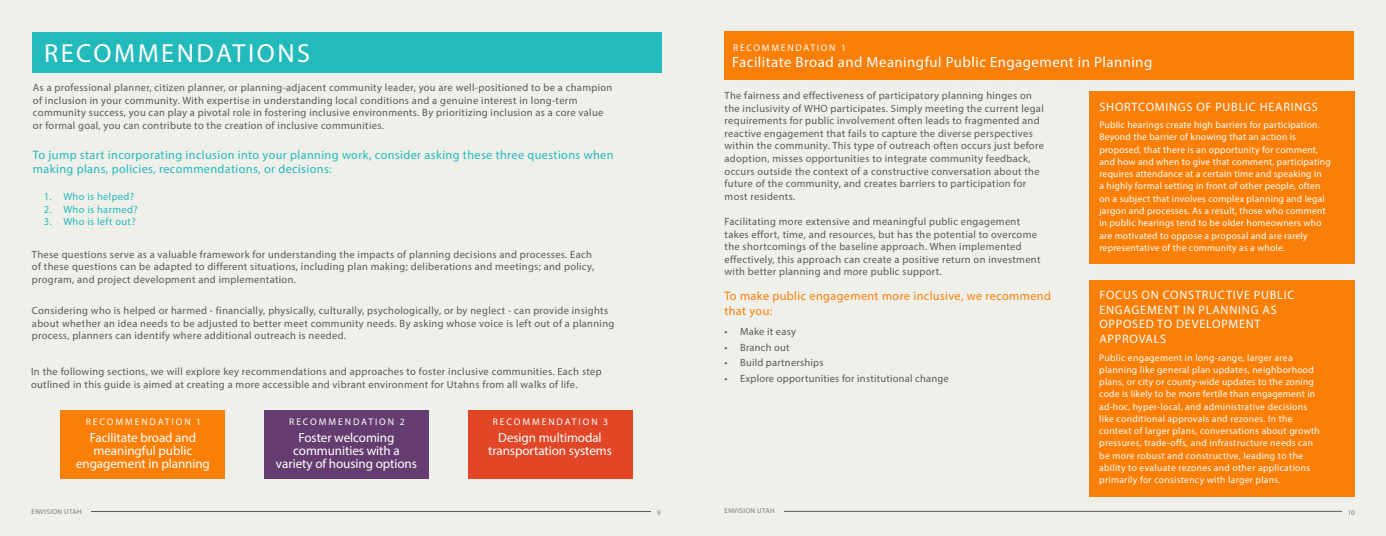
<style>
.page{position:relative;width:1386px;height:536px;background:#fff}
.page>*{position:absolute;margin:0;border:0;box-sizing:border-box;transform-origin:0 0}
.t1{font:26.25px "Myriad Pro";letter-spacing:.095em;color:#fff}
.t2{font:14.88px "Myriad Pro";letter-spacing:.03em;color:#fff}
.t3{font:13.12px/13.1px "Myriad Pro";letter-spacing:-.005em;color:#fff;text-align:center}
.t4{font:12.25px/14.7px "Myriad Pro";letter-spacing:.03em;color:#22babb}
.t5{font:12.25px/14.7px "Myriad Pro";letter-spacing:.06em;color:#fff}
.t6{font:12.25px/14.7px "Myriad Pro";letter-spacing:.03em;color:#fa7f08}
.t7{font:10.5px/12.6px "Myriad Pro";letter-spacing:.03em;color:#58595b}
.t8{font:10.5px "Myriad Pro";letter-spacing:.03em;color:#22babb}
.t9{font:9.62px/12.2px "Myriad Pro";letter-spacing:.02em;color:#fff}
.t10{font:9.62px/12.2px "Myriad Pro";letter-spacing:.03em;color:#fafeff}
.t11{font:9.62px "Myriad Pro";letter-spacing:.2em;color:#fff}
.t12{font:9.62px "Myriad Pro";letter-spacing:.18em;color:#fff}
.t13{font:7px "Myriad Pro";letter-spacing:.05em;color:#767779}
.s1{color:#fff}
</style>
<div class="page">
<div style="left:0;top:0;width:693px;height:536px;background:#f0f0ea"></div>
<div style="left:693px;top:0;width:693px;height:536px;background:#f0f0ea"></div>
<div style="left:32px;top:32px;width:630px;height:40px;background:#22babb"></div>
<hr style="left:724px;top:511px;width:630px;height:1px;background:#58595b">
<div style="left:1343px;top:507px;width:12px;height:7px;background:#f0f0ea"></div>
<div style="left:724px;top:507px;width:60px;height:7px;background:#f0f0ea"></div>
<hr style="left:32px;top:511px;width:630px;height:1px;background:#58595b">
<div style="left:651px;top:508px;width:11px;height:7px;background:#f0f0ea"></div>
<div style="left:32px;top:507px;width:59px;height:7px;background:#f0f0ea"></div>
<div style="left:264px;top:410px;width:165px;height:69px;background:#643c6f"></div>
<div style="left:468px;top:410px;width:164px;height:69px;background:#e14627"></div>
<div style="left:61px;top:410px;width:164px;height:69px;background:#fa7f08"></div>
<div style="left:724px;top:32px;width:630px;height:48px;background:#fa7f08"></div>
<div style="left:1089px;top:92px;width:265px;height:172px;background:#fa7f08"></div>
<div style="left:1089px;top:280px;width:265px;height:216px;background:#fa7f08"></div>
<h1 class="t1" style="left:44px;top:37px;width:267px">RECOMMENDATIONS</h1>
<p class="t7" style="left:33px;top:81px;width:581px">As a professional planner, citizen planner, or planning-adjacent community leader, you are well-positioned to be a champion of inclusion in your community. With expertise in understanding local conditions and a genuine interest in long-term community success, you can play a pivotal role in fostering inclusive environments. By prioritizing inclusion as a core value or formal goal, you can contribute to the creation of inclusive communities.</p>
<p class="t4" style="left:33px;top:147px;width:582px">To jump start incorporating inclusion into your planning work, consider asking these three questions when making plans, policies, recommendations, or decisions:</p>
<p class="t8" style="left:44px;top:190px;width:92px">1. Who is helped?</p>
<p class="t8" style="left:44px;top:202px;width:95px">2. Who is harmed?</p>
<p class="t8" style="left:44px;top:215px;width:93px">3. Who is left out?</p>
<p class="t7" style="left:32px;top:247px;width:564px">These questions serve as a valuable framework for understanding the impacts of planning decisions and processes. Each of these questions can be adapted to different situations, including plan making; deliberations and meetings; and policy, program, and project development and implementation.</p>
<p class="t7" style="left:32px;top:304px;width:584px">Considering who is helped or harmed - financially, physically, culturally, psychologically, or by neglect - can provide insights about whether an idea needs to be adjusted to better meet community needs. By asking whose voice is left out of a planning process, planners can identify where additional outreach is needed.</p>
<p class="t7" style="left:31px;top:365px;width:572px">In the following sections, we will explore key recommendations and approaches to foster inclusive communities. Each step outlined in this guide is aimed at creating a more accessible and vibrant environment for Utahns from all walks of life.</p>
<p class="t11" style="left:86px;top:415px;width:117px">RECOMMENDATION 1</p>
<p class="t3" style="left:76px;top:431px;width:135px">Facilitate broad and meaningful public engagement in planning</p>
<p class="t11" style="left:289px;top:415px;width:117px">RECOMMENDATION 2</p>
<p class="t3" style="left:276px;top:431px;width:143px">Foster welcoming communities with a variety of housing options</p>
<p class="t11" style="left:493px;top:415px;width:117px">RECOMMENDATION 3</p>
<p class="t3" style="left:488px;top:431px;width:125px">Design multimodal transportation systems</p>
<p class="t12" style="left:733px;top:42px;width:114px">RECOMMENDATION 1</p>
<h2 class="t2" style="left:732px;top:53px;width:422px">Facilitate Broad and Meaningful Public Engagement in Planning</h2>
<p class="t7" style="left:725px;top:89px;width:321px">The fairness and effectiveness of participatory planning hinges on the inclusivity of WHO participates. Simply meeting the current legal requirements for public involvement often leads to fragmented and reactive engagement that fails to capture the diverse perspectives within the community. This type of outreach often occurs just before adoption, misses opportunities to integrate community feedback, occurs outside the context of a constructive conversation about the future of the community, and creates barriers to participation for most residents.</p>
<p class="t7" style="left:725px;top:215px;width:317px">Facilitating more extensive and meaningful public engagement takes effort, time, and resources, but has the potential to overcome the shortcomings of the baseline approach. When implemented effectively, this approach can create a positive return on investment with better planning and more public support.</p>
<p class="t6" style="left:724px;top:288px;width:328px">To make public engagement more inclusive, we recommend that you:</p>
<p class="t7" style="left:724px;top:324px;width:73px">• Make it easy</p>
<p class="t7" style="left:724px;top:340px;width:67px">• Branch out</p>
<p class="t7" style="left:724px;top:356px;width:101px">• Build partnerships</p>
<p class="t7" style="left:724px;top:372px;width:226px">• Explore opportunities for institutional change</p>
<p class="t5" style="left:1100px;top:99px;width:220px">SHORTCOMINGS OF PUBLIC HEARINGS</p>
<p class="t9" style="left:1099px;top:119px;width:233px">Public hearings create high barriers for participation.<br>Beyond the barrier of knowing that an action is proposed, that there is an opportunity for comment, and how and when to give that comment, participating requires attendance at a certain time and speaking in<br>a highly formal setting in front of other people, often on a subject that involves complex planning and legal jargon and processes. As a result, those who comment in public hearings tend to be older homeowners who are motivated to oppose a proposal and are rarely representative of the community as a whole.</p>
<p class="t5" style="left:1099px;top:287px;width:197px">FOCUS ON CONSTRUCTIVE PUBLIC<br>ENGAGEMENT IN PLANNING AS<br>OPPOSED TO DEVELOPMENT<br>APPROVALS</p>
<p class="t10" style="left:1099px;top:351px;width:222px">Public engagement in long-range, larger area planning like general plan updates, neighborhood plans, or city or <span class="s1">county-wide updates to the zoning code is likely to be more fertile than engagement in ad-hoc,</span> hyper-local, and administrative decisions like conditional approvals and rezones. In the context of larger plans, conversations about growth pressures, trade-offs, and infrastructure needs can be more robust and constructive, leading to the ability to evaluate rezones and other applications primarily for consistency with larger plans.</p>
<p class="t13" style="left:32px;top:507px;width:52px">ENVISION UTAH</p>
<p class="t13" style="left:657px;top:508px;width:5px">9</p>
<p class="t13" style="left:725px;top:506px;width:52px">ENVISION UTAH</p>
<p class="t13" style="left:1348px;top:507px;width:8px">10</p>
</div>
